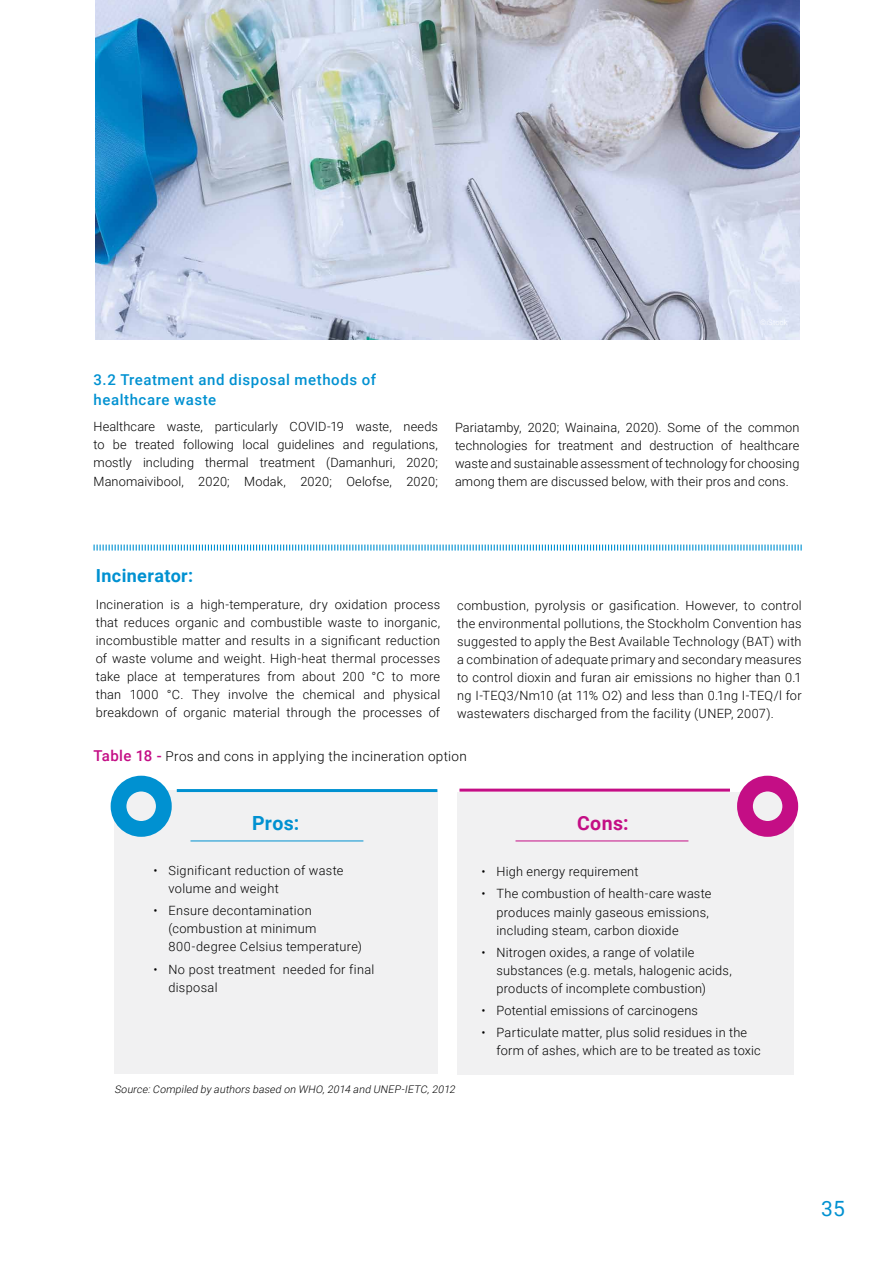
<style>
.page{position:relative;width:893px;height:1263px;background:#fff}
.page>*{position:absolute;margin:0;border:0;box-sizing:border-box;transform-origin:0 0}
.t1{font:21px "Roboto";color:#0091d1}
.t2{font:700 19.5px "Roboto";color:#0091d1}
.t3{font:700 19.5px "Roboto";color:#c40e85}
.t4{font:700 18px "Roboto";letter-spacing:.02em;color:#0091d1}
.t5{font:500 15px/19.5px "Roboto";letter-spacing:.035em;color:#0091d1}
.t6{font:300 13.5px "Roboto";letter-spacing:.025em;color:#000}
.t7{font:300 12.75px/18px "Roboto";letter-spacing:.02em;color:#000}
.t8{font:italic 300 10.5px "Roboto";color:#000}
.s1{font-weight:500;font-size:15px;color:#c40e85}
</style>
<div class="page">
<div style="left:457px;top:791px;width:337px;height:283px;background:#f1f1f2"></div>
<img style="left:96px;top:0;width:703px;height:339px">
<div style="left:114px;top:790px;width:324px;height:284px;background:#f1f1f2"></div>
<svg style="left:93px;top:544px;width:709px;height:7px"></svg>
<hr style="left:459px;top:789px;width:271px;height:3px;background:#c40e85">
<hr style="left:177px;top:789px;width:260px;height:3px;background:#0091d1">
<hr style="left:190px;top:841px;width:173px;height:1px;background:#0091d1">
<hr style="left:515px;top:841px;width:173px;height:1px;background:#c40e85">
<div style="left:111px;top:776px;width:61px;height:61px;border:16px solid #0091d1;border-radius:50%"></div>
<div style="left:737px;top:776px;width:61px;height:61px;border:16px solid #c40e85;border-radius:50%"></div>
<p class="t5" style="left:94px;top:370px;width:284px">3.2 Treatment and disposal methods of healthcare waste</p>
<p class="t7" style="left:94px;top:417px;width:346px;text-align:justify">Healthcare waste, particularly COVID-19 waste, needs to be treated following local guidelines and regulations, mostly including thermal treatment (Damanhuri, 2020; Manomaivibool, 2020; Modak, 2020; Oelofse, 2020;</p>
<p class="t7" style="left:455px;top:418px;width:346px;text-align:justify">Pariatamby, 2020; Wainaina, 2020). Some of the common technologies for treatment and destruction of healthcare waste and sustainable assessment of technology for choosing among them are discussed below, with their pros and cons.</p>
<h3 class="t4" style="left:96px;top:563px;width:99px">Incinerator:</h3>
<p class="t7" style="left:96px;top:594px;width:346px;text-align:justify">Incineration is a high-temperature, dry oxidation process that reduces organic and combustible waste to inorganic, incombustible matter and results in a significant reduction of waste volume and weight. High-heat thermal processes take place at temperatures from about 200 °C to more than 1000 °C. They involve the chemical and physical breakdown of organic material through the processes of</p>
<p class="t7" style="left:457px;top:596px;width:346px;text-align:justify">combustion, pyrolysis or gasification. However, to control the environmental pollutions, the Stockholm Convention has suggested to apply the Best Available Technology (BAT) with a combination of adequate primary and secondary measures to control dioxin and furan air emissions no higher than 0.1 ng I-TEQ3/Nm10 (at 11% O2) and less than 0.1ng I-TEQ/l for wastewaters discharged from the facility (UNEP, 2007).</p>
<p class="t6" style="left:94px;top:746px;width:375px"><span class="s1">Table 18 -</span> Pros and cons in applying the incineration option</p>
<h2 class="t2" style="left:252px;top:809px;width:49px">Pros:</h2>
<h2 class="t3" style="left:577px;top:809px;width:53px">Cons:</h2>
<p class="t7" style="left:168px;top:861px;width:176px;text-indent:-15px">• Significant reduction of waste volume and weight</p>
<p class="t7" style="left:168px;top:901px;width:195px;text-indent:-15px">• Ensure decontamination (combustion at minimum<br>800-degree Celsius temperature)</p>
<p class="t7" style="left:168px;top:960px;width:207px;text-indent:-15px">• No post treatment needed for final disposal</p>
<p class="t8" style="left:114px;top:1082px;width:344px">Source:Compiled by authors based on WHO,2014 and UNEP-IETC,2012</p>
<p class="t7" style="left:481px;top:862px;width:159px">• High energy requirement</p>
<p class="t7" style="left:496px;top:884px;width:216px;text-indent:-15px">• The combustion of health-care waste produces mainly gaseous emissions, including steam, carbon dioxide</p>
<p class="t7" style="left:496px;top:943px;width:237px;text-indent:-15px">• Nitrogen oxides, a range of volatile substances (e.g. metals, halogenic acids, products of incomplete combustion)</p>
<p class="t7" style="left:481px;top:1001px;width:218px">• Potential emissions of carcinogens</p>
<p class="t7" style="left:496px;top:1023px;width:266px;text-indent:-15px">• Particulate matter, plus solid residues in the form of ashes, which are to be treated as toxic</p>
<h1 class="t1" style="left:821px;top:1194px;width:25px">35</h1>
</div>
